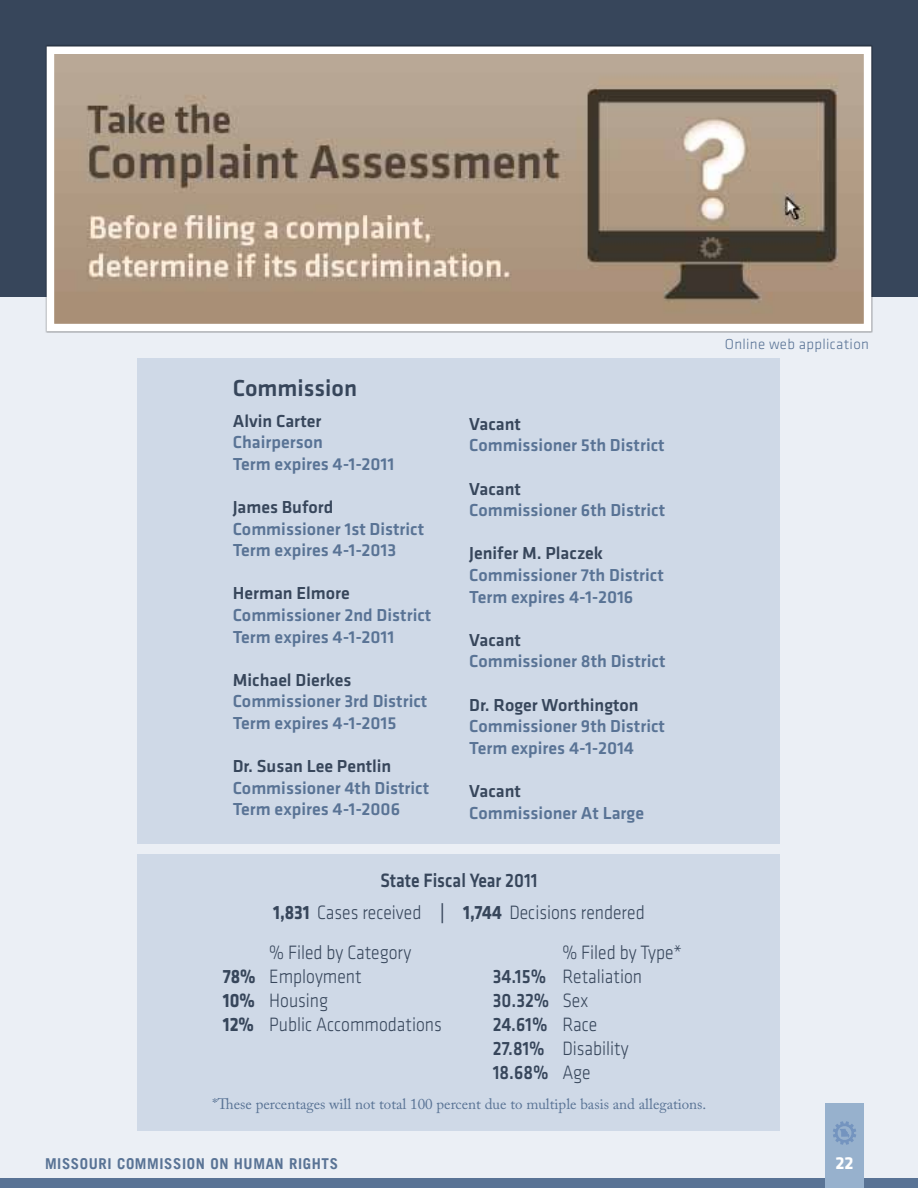
<style>
.page{position:relative;width:918px;height:1188px;background:#ebeff5}
.page>*{position:absolute;margin:0;border:0;box-sizing:border-box;transform-origin:0 0}
.t1{font:500 24px "Klavika";color:#37465b}
.t2{font:300 20.1px/24px "Klavika";color:#37465b;scale:.88 1}
.t3{font:500 20.1px/24px "Klavika";color:#37465b;scale:.88 1}
.t4{font:700 20.1px/24px "Klavika";color:#37465b;text-align:justify;scale:.88 1}
.t5{font:500 18px/21.6px "Klavika";color:#597395}
.t6{font:500 18px "Klavika";color:#37465b}
.t7{font:700 18px "Klavika";color:#fff}
.t8{font:15px "Adobe Caslon Pro";color:#597395}
.t9{font:700 15px "Trade Gothic LT";letter-spacing:.04em;color:#597395}
.t10{font:300 15px "Klavika";letter-spacing:.02em;color:#597395}
.s1{font-weight:500}
.s2{font-weight:700}
</style>
<div class="page">
<div style="left:138px;top:854px;width:642px;height:277px;background:#cfd9e7"></div>
<div style="left:0;top:0;width:918px;height:297px;background:#37465b"></div>
<div style="left:0;top:1178px;width:918px;height:10px;background:#597395"></div>
<div style="left:825px;top:1104px;width:39px;height:84px;background:#97b1cd"></div>
<svg style="left:833px;top:1121px;width:23px;height:24px"></svg>
<svg style="left:45px;top:45px;width:828px;height:288px;background:#ab9a88"></svg>
<div style="left:138px;top:358px;width:642px;height:486px;background:#cfd9e7"></div>
<h1 class="t1" style="left:233px;top:375px;width:126px">Commission</h1>
<p class="t6" style="left:233px;top:411px;width:90px">Alvin Carter</p>
<p class="t5" style="left:233px;top:432px;width:163px">Chairperson<br>Term expires 4-1-2011</p>
<p class="t6" style="left:233px;top:497px;width:102px">James Buford</p>
<p class="t5" style="left:233px;top:518px;width:193px">Commissioner 1st District<br>Term expires 4-1-2013</p>
<p class="t6" style="left:233px;top:584px;width:119px">Herman Elmore</p>
<p class="t5" style="left:233px;top:605px;width:200px">Commissioner 2nd District<br>Term expires 4-1-2011</p>
<p class="t6" style="left:233px;top:670px;width:120px">Michael Dierkes</p>
<p class="t5" style="left:233px;top:691px;width:196px">Commissioner 3rd District<br>Term expires 4-1-2015</p>
<p class="t6" style="left:233px;top:756px;width:160px">Dr. Susan Lee Pentlin</p>
<p class="t5" style="left:233px;top:777px;width:198px">Commissioner 4th District<br>Term expires 4-1-2006</p>
<p class="t6" style="left:469px;top:414px;width:53px">Vacant</p>
<p class="t5" style="left:469px;top:435px;width:197px">Commissioner 5th District</p>
<p class="t6" style="left:469px;top:479px;width:53px">Vacant</p>
<p class="t5" style="left:469px;top:500px;width:197px">Commissioner 6th District</p>
<p class="t6" style="left:469px;top:544px;width:135px">Jenifer M. Placzek</p>
<p class="t5" style="left:469px;top:565px;width:196px">Commissioner 7th District<br>Term expires 4-1-2016</p>
<p class="t6" style="left:469px;top:630px;width:53px">Vacant</p>
<p class="t5" style="left:469px;top:651px;width:198px">Commissioner 8th District</p>
<p class="t6" style="left:469px;top:695px;width:171px">Dr. Roger Worthington</p>
<p class="t5" style="left:469px;top:716px;width:197px">Commissioner 9th District<br>Term expires 4-1-2014</p>
<p class="t6" style="left:469px;top:781px;width:53px">Vacant</p>
<p class="t5" style="left:469px;top:802px;width:176px">Commissioner At Large</p>
<p class="t2" style="left:273px;top:864px;width:424px;line-height:32.1px;text-align:center"><span class="s1">State Fiscal Year 2011<br></span><span class="s2">1,831</span> Cases received <span class="s1">|</span> <span class="s2">1,744</span> Decisions rendered</p>
<p class="t2" style="left:269px;top:940px;width:198px">% Filed by Category<br>Employment<br>Housing<br>Public Accommodations</p>
<p class="t2" style="left:562px;top:940px;width:138px">% Filed by Type*<br>Retaliation<br>Sex<br>Race<br>Disability<br>Age</p>
<p class="t8" style="left:213px;top:1095px;width:495px">*These percentages will not total 100 percent due to multiple basis and allegations.</p>
<p class="t4" style="left:223px;top:965px;width:39px">78% 10% 12%</p>
<p class="t3" style="left:493px;top:965px;width:66px">34.15%<br>30.32%<br>24.61%<br>27.81%<br>18.68%</p>
<p class="t10" style="left:725px;top:336px;width:146px">Online web application</p>
<p class="t9" style="left:45px;top:1155px;width:295px">MISSOURI COMMISSION ON HUMAN RIGHTS</p>
<p class="t7" style="left:836px;top:1153px;width:20px">22</p>
</div>
